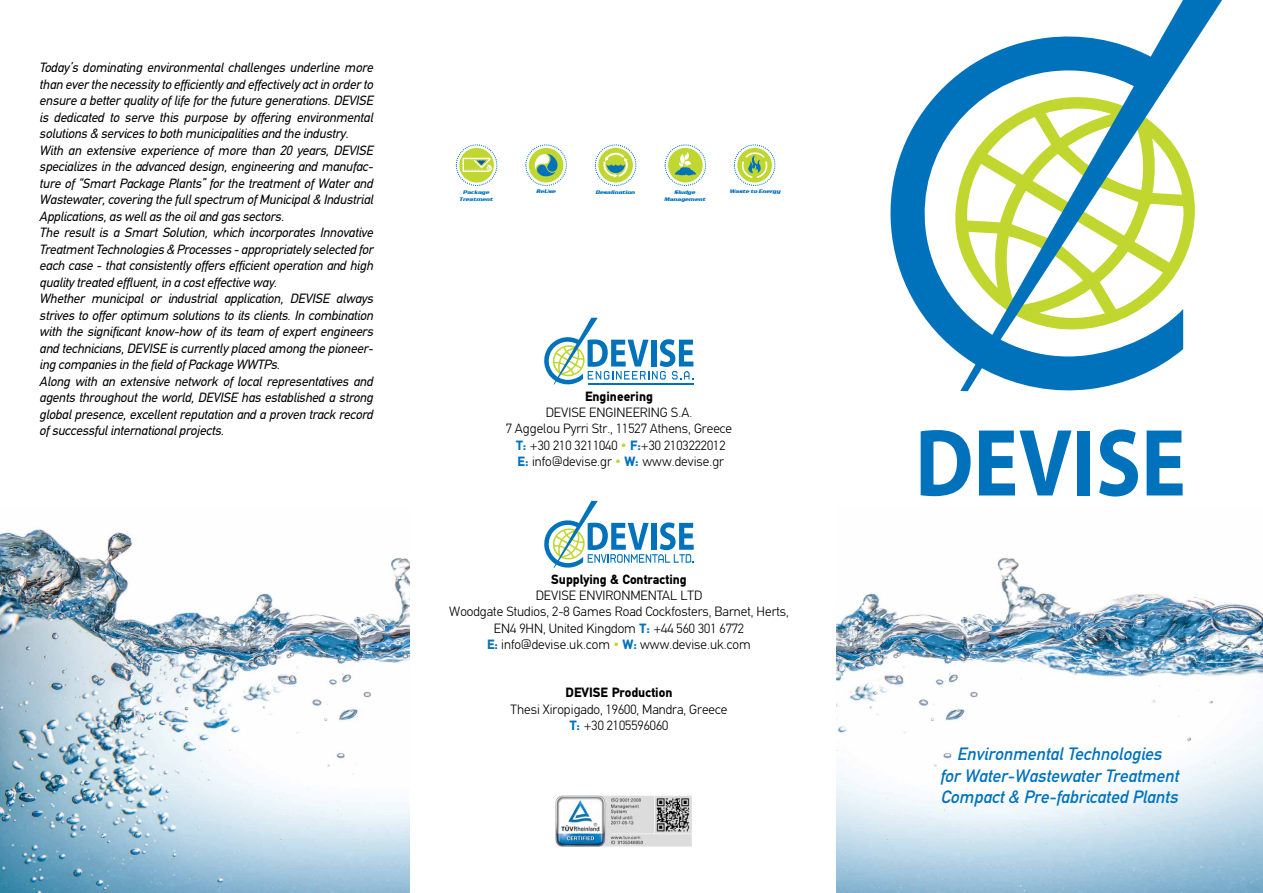
<style>
.page{position:relative;width:1263px;height:893px;background:#fff}
.page>*{position:absolute;margin:0;border:0;box-sizing:border-box;transform-origin:0 0}
.t1{font:italic 500 18px/21.6px "PF Din Text";color:#0072bc;text-align:center}
.t2{font:italic 13.5px/16.5px "PF Din Text";letter-spacing:-.01em;color:#000}
.t3{font:300 13.5px/16.2px "PF Din Text";color:#000;text-align:center}
.t4{font:900 13.5px "PF Din Text";color:#000}
.t5{font:5.4px/6.4px "CF Serpentine";color:#0072bc;text-align:center}
.s1{font-weight:900;color:#0072bc}
.s2{color:#bfd730}
</style>
<div class="page">
<svg style="left:890px;top:0;width:332px;height:392px"></svg>
<img style="left:836px;top:557px;width:427px;height:336px">
<img style="left:0;top:529px;width:410px;height:364px">
<img style="left:555px;top:796px;width:136px;height:50px">
<svg style="left:921px;top:430px;width:49px;height:66px"></svg>
<svg style="left:979px;top:431px;width:92px;height:64px"></svg>
<div style="left:1077px;top:431px;width:13px;height:64px;background:#0072bc"></div>
<svg style="left:1099px;top:429px;width:39px;height:67px"></svg>
<svg style="left:1146px;top:431px;width:36px;height:64px"></svg>
<hr style="left:588px;top:384px;width:106px;height:1px;background:#0072bc">
<svg style="left:544px;top:318px;width:149px;height:67px"></svg>
<svg style="left:544px;top:501px;width:150px;height:67px"></svg>
<div style="left:668px;top:148px;width:35px;height:34px;background:#bfd730;border-radius:50%"></div>
<svg style="left:674px;top:152px;width:22px;height:24px"></svg>
<div style="left:665px;top:145px;width:41px;height:41px;border:1px dashed #0072bc;border-radius:50%"></div>
<div style="left:598px;top:148px;width:35px;height:34px;background:#bfd730;border-radius:50%"></div>
<svg style="left:603px;top:153px;width:25px;height:25px"></svg>
<div style="left:595px;top:145px;width:41px;height:41px;border:1px dashed #0072bc;border-radius:50%"></div>
<div style="left:529px;top:148px;width:34px;height:34px;background:#bfd730;border-radius:50%"></div>
<svg style="left:533px;top:154px;width:27px;height:25px"></svg>
<div style="left:526px;top:145px;width:41px;height:41px;border:1px dashed #0072bc;border-radius:50%"></div>
<div style="left:737px;top:148px;width:35px;height:34px;background:#bfd730;border-radius:50%"></div>
<svg style="left:741px;top:152px;width:27px;height:26px"></svg>
<div style="left:734px;top:145px;width:41px;height:41px;border:1px dashed #0072bc;border-radius:50%"></div>
<div style="left:456px;top:145px;width:41px;height:41px;border:1px dashed #0072bc;border-radius:50%"></div>
<div style="left:459px;top:148px;width:35px;height:34px;background:#bfd730;border-radius:50%"></div>
<svg style="left:463px;top:158px;width:29px;height:14px"></svg>
<p class="t2" style="left:39px;top:59px;width:335px">Today’s dominating environmental challenges underline more than ever the necessity to efficiently and effectively act in order to ensure a better quality of life for the future generations. DEVISE is dedicated to serve this purpose by offering environmental solutions &amp; services to both municipalities and the industry.<br>With an extensive experience of more than 20 years, DEVISE specializes in the advanced design, engineering and manufac&shy;ture of “Smart Package Plants” for the treatment of Water and Wastewater, covering the full spectrum of Municipal &amp; Industrial Applications, as well as the oil and gas sectors.<br>The result is a Smart Solution, which incorporates Innovative Treatment Technologies &amp; Processes - appropriately selected for each case - that consistently offers efficient operation and high quality treated effluent, in a cost effective way.<br>Whether municipal or industrial application, DEVISE always strives to offer optimum solutions to its clients. In combination with the significant know-how of its team of expert engineers and technicians, DEVISE is currently placed among the pioneer&shy;ing companies in the field of Package WWTPs.<br>Along with an extensive network of local representatives and agents throughout the world, DEVISE has established a strong global presence, excellent reputation and a proven track record of successful international projects.</p>
<p class="t5" style="left:463px;top:189px;width:28px">Package</p>
<p class="t5" style="left:537px;top:188px;width:21px">ReUse</p>
<p class="t5" style="left:596px;top:189px;width:41px">Desalination</p>
<p class="t5" style="left:730px;top:188px;width:52px">Waste to Energy</p>
<p class="t5" style="left:460px;top:196px;width:35px">Treatment</p>
<p class="t5" style="left:664px;top:189px;width:43px">Sludge<br>Management</p>
<p class="t4" style="left:585px;top:388px;width:69px">Engineering</p>
<p class="t3" style="left:506px;top:404px;width:228px">DEVISE ENGINEERING S.A.<br>7 Aggelou Pyrri Str., 11527 Athens, Greece <span class="s1">T:</span> +30 210 3211040 <span class="s2">•</span> <span class="s1">F:</span>+30 2103222012<br><span class="s1">E:</span> info@devise.gr <span class="s2">•</span> <span class="s1">W:</span> www.devise.gr</p>
<p class="t4" style="left:551px;top:571px;width:137px">Supplying &amp; Contracting</p>
<p class="t3" style="left:449px;top:587px;width:341px">DEVISE ENVIRONMENTAL LTD<br>Woodgate Studios, 2-8 Games Road Cockfosters, Barnet, Herts, EN4 9HN, United Kingdom <span class="s1">T:</span> +44 560 301 6772<br><span class="s1">E:</span> info@devise.uk.com <span class="s2">•</span> <span class="s1">W:</span> www.devise.uk.com</p>
<p class="t4" style="left:566px;top:685px;width:108px">DEVISE Production</p>
<p class="t3" style="left:511px;top:701px;width:218px">Thesi Xiropigado, 19600, Mandra, Greece<br><span class="s1">T:</span> +30 2105596060</p>
<h1 class="t1" style="left:940px;top:743px;width:241px">Environmental Technologies<br>for Water-Wastewater Treatment<br>Compact &amp; Pre-fabricated Plants</h1>
</div>
